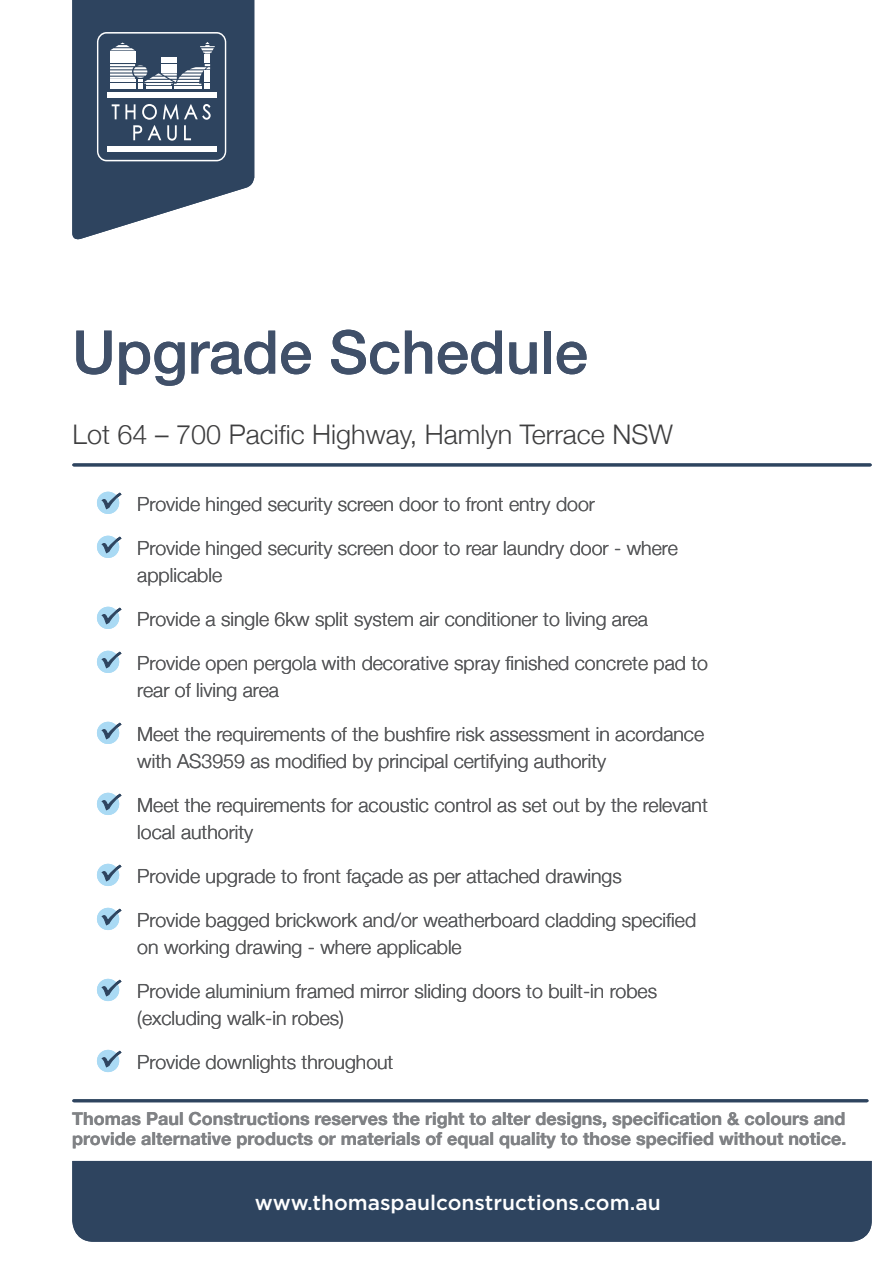
<style>
.page{position:relative;width:893px;height:1263px;background:#fff}
.page>*{position:absolute;margin:0;border:0;box-sizing:border-box;transform-origin:0 0}
.t1{font:500 60px "Helvetica Neue";color:#405069}
.t2{font:300 27px "Helvetica Neue";color:#3e3e3f}
.t3{font:500 21px "Gotham HTF";color:#fff}
.t4{font:300 19.5px/27px "Helvetica Neue";color:#57585a}
.t5{font:700 18px/19.8px "Helvetica Neue";color:#808285}
</style>
<div class="page">
<div style="left:97px;top:492px;width:22px;height:22px;background:#aadaf4;border-radius:50%"></div>
<svg style="left:102px;top:493px;width:19px;height:16px"></svg>
<div style="left:97px;top:536px;width:22px;height:22px;background:#aadaf4;border-radius:50%"></div>
<svg style="left:102px;top:537px;width:19px;height:16px"></svg>
<div style="left:97px;top:607px;width:22px;height:22px;background:#aadaf4;border-radius:50%"></div>
<svg style="left:102px;top:608px;width:19px;height:16px"></svg>
<div style="left:97px;top:651px;width:22px;height:22px;background:#aadaf4;border-radius:50%"></div>
<svg style="left:102px;top:652px;width:19px;height:16px"></svg>
<div style="left:97px;top:722px;width:22px;height:22px;background:#aadaf4;border-radius:50%"></div>
<svg style="left:102px;top:723px;width:19px;height:16px"></svg>
<div style="left:97px;top:793px;width:22px;height:22px;background:#aadaf4;border-radius:50%"></div>
<svg style="left:102px;top:794px;width:19px;height:16px"></svg>
<div style="left:97px;top:864px;width:22px;height:22px;background:#aadaf4;border-radius:50%"></div>
<svg style="left:102px;top:865px;width:19px;height:16px"></svg>
<div style="left:97px;top:908px;width:22px;height:22px;background:#aadaf4;border-radius:50%"></div>
<svg style="left:102px;top:909px;width:19px;height:16px"></svg>
<div style="left:97px;top:979px;width:22px;height:22px;background:#aadaf4;border-radius:50%"></div>
<svg style="left:102px;top:980px;width:19px;height:16px"></svg>
<div style="left:97px;top:1050px;width:22px;height:22px;background:#aadaf4;border-radius:50%"></div>
<svg style="left:102px;top:1051px;width:19px;height:16px"></svg>
<div style="left:72px;top:1161px;width:800px;height:81px;background:#2e445f"></div>
<svg style="left:72px;top:0;width:182px;height:240px"></svg>
<hr style="left:74px;top:463px;width:796px;height:3px;background:#2e445f">
<hr style="left:74px;top:1099px;width:793px;height:3px;background:#2e445f">
<p class="t1" style="left:72px;top:304px;width:517px">Upgrade Schedule</p>
<p class="t2" style="left:73px;top:412px;width:602px">Lot 64 – 700 Pacific Highway, Hamlyn Terrace NSW</p>
<p class="t4" style="left:137px;top:489px;width:459px">Provide hinged security screen door to front entry door</p>
<p class="t4" style="left:137px;top:533px;width:542px">Provide hinged security screen door to rear laundry door - where applicable</p>
<p class="t4" style="left:137px;top:604px;width:512px">Provide a single 6kw split system air conditioner to living area</p>
<p class="t4" style="left:137px;top:648px;width:572px">Provide open pergola with decorative spray finished concrete pad to rear of living area</p>
<p class="t4" style="left:137px;top:719px;width:568px">Meet the requirements of the bushfire risk assessment in acordance with AS3959 as modified by principal certifying authority</p>
<p class="t4" style="left:137px;top:790px;width:572px">Meet the requirements for acoustic control as set out by the relevant local authority</p>
<p class="t4" style="left:137px;top:861px;width:486px">Provide upgrade to front façade as per attached drawings</p>
<p class="t4" style="left:137px;top:905px;width:560px">Provide bagged brickwork and/or weatherboard cladding specified on working drawing - where applicable</p>
<p class="t4" style="left:137px;top:976px;width:521px">Provide aluminium framed mirror sliding doors to built-in robes (excluding walk-in robes)</p>
<p class="t4" style="left:137px;top:1047px;width:258px">Provide downlights throughout</p>
<p class="t5" style="left:72px;top:1109px;width:776px">Thomas Paul Constructions reserves the right to alter designs, specification &amp; colours and provide alternative products or materials of equal quality to those specified without notice.</p>
<p class="t3" style="left:255px;top:1191px;width:407px">www.thomaspaulconstructions.com.au</p>
</div>
